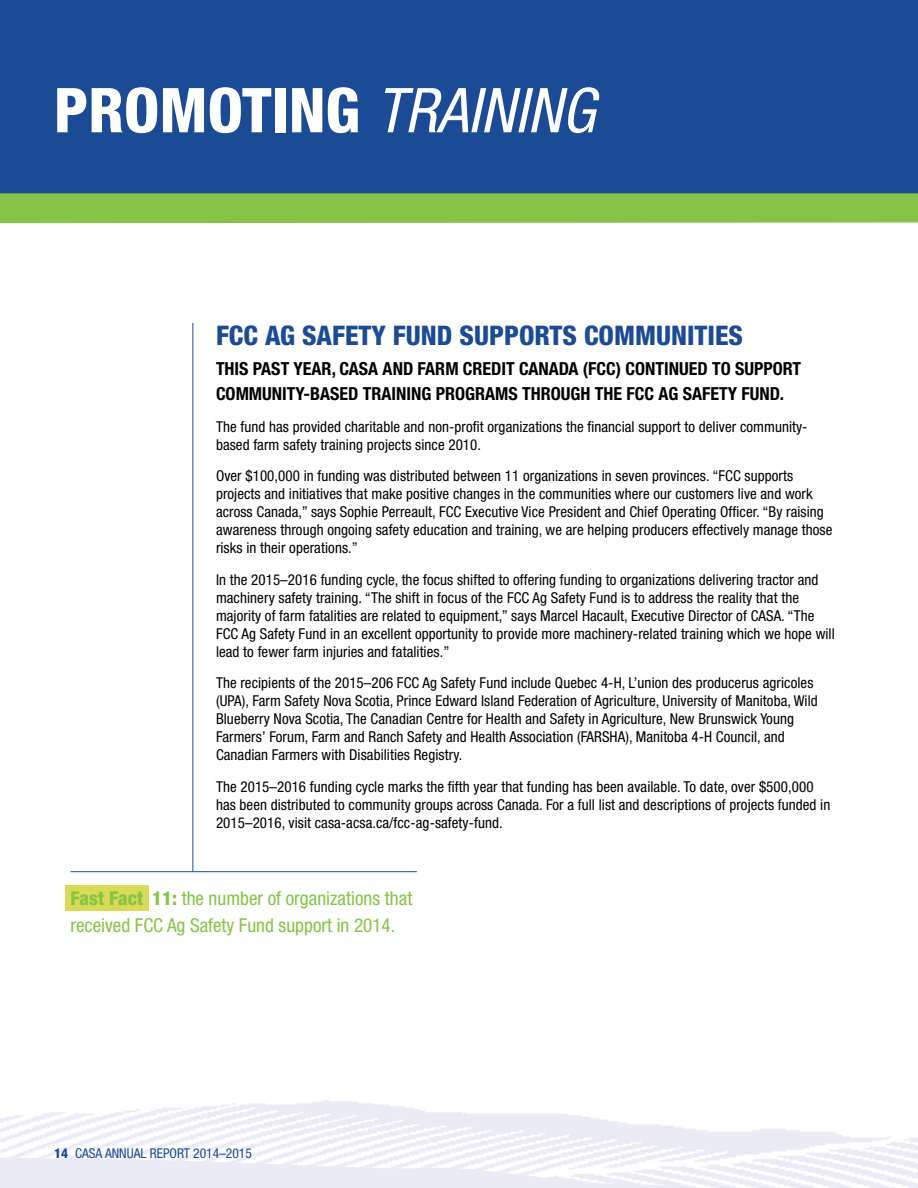
<style>
.page{position:relative;width:918px;height:1188px;background:#fff}
.page>*{position:absolute;margin:0;border:0;box-sizing:border-box;transform-origin:0 0}
.t1{font:800 condensed 61.8px "Helvetica Neue";color:#fff}
.t2{font:800 condensed 27px "Helvetica Neue";color:#1c4b96}
.t3{font:condensed 19.2px/27.8px "Helvetica Neue";color:#85c446}
.t4{font:700 condensed 18px/25.5px "Helvetica Neue";color:#000}
.t5{font:condensed 15px/18px "Helvetica Neue";letter-spacing:.005em;color:#000}
.t6{font:condensed 13.5px "Helvetica Neue";color:#1c4b96}
.s1{font-weight:400;font-style:italic}
.s2{font-weight:800}
</style>
<div class="page">
<svg style="left:0;top:1157px;width:816px;height:31px"></svg>
<svg style="left:907px;top:1158px;width:11px;height:30px"></svg>
<div style="left:0;top:198px;width:918px;height:26px;background:#85c446"></div>
<div style="left:0;top:0;width:918px;height:198px;background:#1c4b96"></div>
<div style="left:65px;top:885px;width:83px;height:26px;background:#d9da55"></div>
<hr style="left:193px;top:323px;width:1px;height:548px;background:#1c4b96">
<hr style="left:70px;top:871px;width:347px;height:1px;background:#1c4b96">
<h1 class="t1" style="left:54px;top:72px;width:543px">PROMOTING <span class="s1">TRAINING</span></h1>
<h2 class="t2" style="left:216px;top:319px;width:529px">FCC AG SAFETY FUND SUPPORTS COMMUNITIES</h2>
<p class="t4" style="left:216px;top:355px;width:587px">THIS PAST YEAR, CASA AND FARM CREDIT CANADA (FCC) CONTINUED TO SUPPORT<br>COMMUNITY-BASED TRAINING PROGRAMS THROUGH THE FCC AG SAFETY FUND.</p>
<p class="t5" style="left:216px;top:417px;width:593px">The fund has provided charitable and non-profit organizations the financial support to deliver community&shy;based farm safety training projects since 2010.</p>
<p class="t5" style="left:216px;top:467px;width:618px">Over $100,000 in funding was distributed between 11 organizations in seven provinces. “FCC supports projects and initiatives that make positive changes in the communities where our customers live and work across Canada,” says Sophie Perreault, FCC Executive Vice President and Chief Operating Officer. “By raising awareness through ongoing safety education and training, we are helping producers effectively manage those risks in their operations.”</p>
<p class="t5" style="left:216px;top:570px;width:620px">In the 2015–2016 funding cycle, the focus shifted to offering funding to organizations delivering tractor and machinery safety training. “The shift in focus of the FCC Ag Safety Fund is to address the reality that the majority of farm fatalities are related to equipment,” says Marcel Hacault, Executive Director of CASA. “The FCC Ag Safety Fund in an excellent opportunity to provide more machinery-related training which we hope will lead to fewer farm injuries and fatalities.”</p>
<p class="t5" style="left:216px;top:674px;width:603px">The recipients of the 2015–206 FCC Ag Safety Fund include Quebec 4-H, L’union des producerus agricoles (UPA), Farm Safety Nova Scotia, Prince Edward Island Federation of Agriculture, University of Manitoba, Wild Blueberry Nova Scotia, The Canadian Centre for Health and Safety in Agriculture, New Brunswick Young Farmers’ Forum, Farm and Ranch Safety and Health Association (FARSHA), Manitoba 4-H Council, and Canadian Farmers with Disabilities Registry.</p>
<p class="t5" style="left:216px;top:777px;width:616px">The 2015–2016 funding cycle marks the fifth year that funding has been available. To date, over $500,000 has been distributed to community groups across Canada. For a full list and descriptions of projects funded in<br>2015–2016, visit casa-acsa.ca/fcc-ag-safety-fund.</p>
<p class="t3" style="left:70px;top:884px;width:343px"><span class="s2">Fast Fact 11:</span> the number of organizations that received FCC Ag Safety Fund support in 2014.</p>
<p class="t6" style="left:54px;top:1146px;width:199px"><span class="s2">14</span> CASA ANNUAL REPORT 2014–2015</p>
</div>
